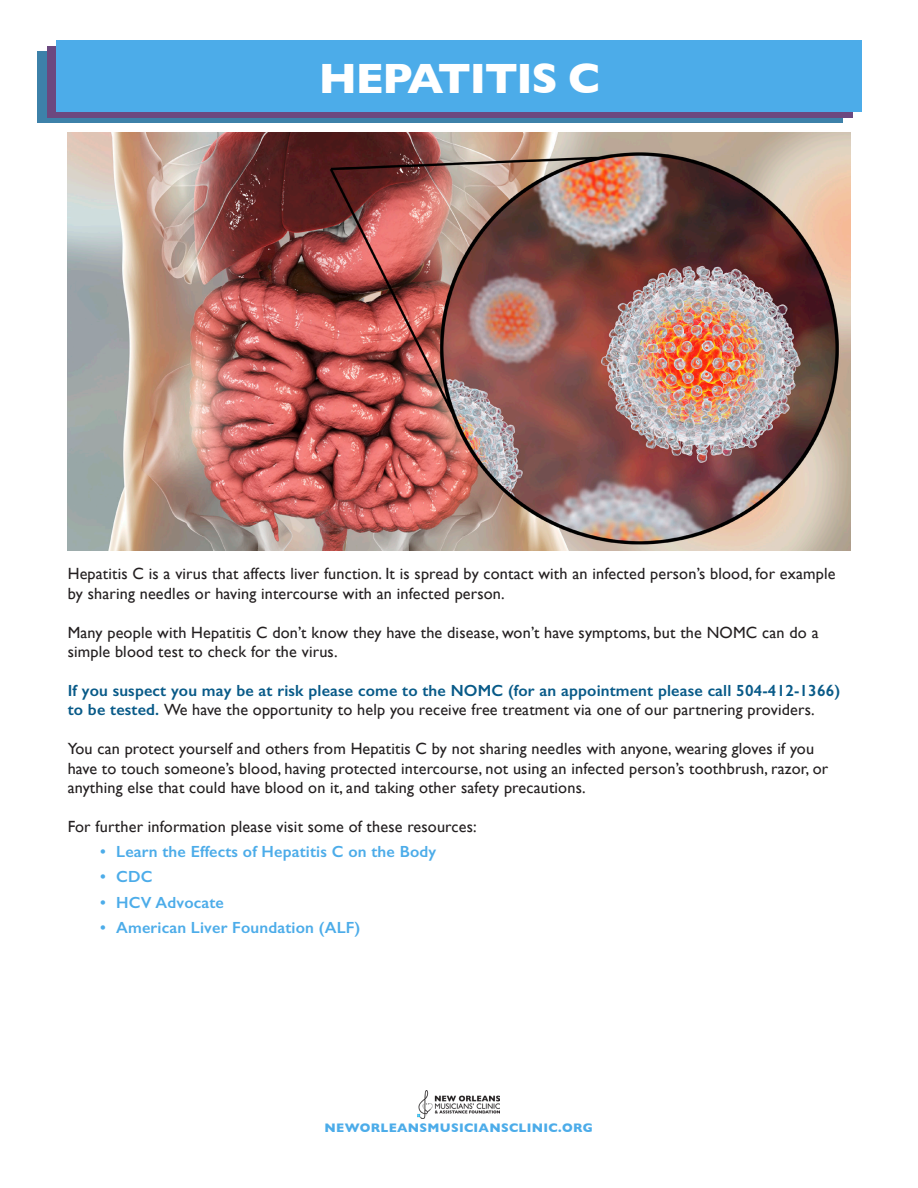
<style>
.page{position:relative;width:918px;height:1188px;background:#fff}
.page>*{position:absolute;margin:0;border:0;box-sizing:border-box;transform-origin:0 0}
.t1{font:700 43.2px "Gill Sans";letter-spacing:-.03em;color:#fff}
.t2{font:16.2px/19.5px "Gill Sans";letter-spacing:.01em;color:#231f20}
.t3{font:600 16.2px/19.5px "Gill Sans";letter-spacing:.01em;color:#085a88}
.t4{font:600 16.2px "Gill Sans";letter-spacing:.01em;color:#4cace9}
.t5{font:700 12.6px "Gill Sans";letter-spacing:.02em;color:#4cace9}
.s1{font-weight:400;color:#231f20}
</style>
<div class="page">
<div style="left:38px;top:51px;width:805px;height:72px;background:#3d81a9"></div>
<div style="left:48px;top:46px;width:805px;height:72px;background:#6c487f"></div>
<div style="left:56px;top:40px;width:805px;height:72px;background:#4cace9"></div>
<img style="left:67px;top:133px;width:783px;height:418px">
<img style="left:418px;top:1091px;width:81px;height:27px">
<p class="t1" style="left:319px;top:44px;width:283px">HEPATITIS C</p>
<p class="t2" style="left:68px;top:564px;width:769px">Hepatitis C is a virus that affects liver function. It is spread by contact with an infected person’s blood, for example by sharing needles or having intercourse with an infected person.</p>
<p class="t2" style="left:68px;top:622px;width:752px">Many people with Hepatitis C don’t know they have the disease, won’t have symptoms, but the NOMC can do a simple blood test to check for the virus.</p>
<p class="t3" style="left:68px;top:681px;width:774px">If you suspect you may be at risk please come to the NOMC (for an appointment please call 504-412-1366) to be tested. <span class="s1">We have the opportunity to help you receive free treatment via one of our partnering providers.</span></p>
<p class="t2" style="left:68px;top:739px;width:762px">You can protect yourself and others from Hepatitis C by not sharing needles with anyone, wearing gloves if you have to touch someone’s blood, having protected intercourse, not using an infected person’s toothbrush, razor, or anything else that could have blood on it, and taking other safety precautions.</p>
<p class="t2" style="left:68px;top:817px;width:410px">For further information please visit some of these resources:</p>
<p class="t4" style="left:100px;top:842px;width:338px">• Learn the Effects of Hepatitis C on the Body</p>
<p class="t4" style="left:100px;top:867px;width:54px">• CDC</p>
<p class="t4" style="left:100px;top:892px;width:125px">• HCV Advocate</p>
<p class="t4" style="left:100px;top:918px;width:262px">• American Liver Foundation (ALF)</p>
<p class="t5" style="left:325px;top:1117px;width:270px">NEWORLEANSMUSICIANSCLINIC.ORG</p>
</div>
